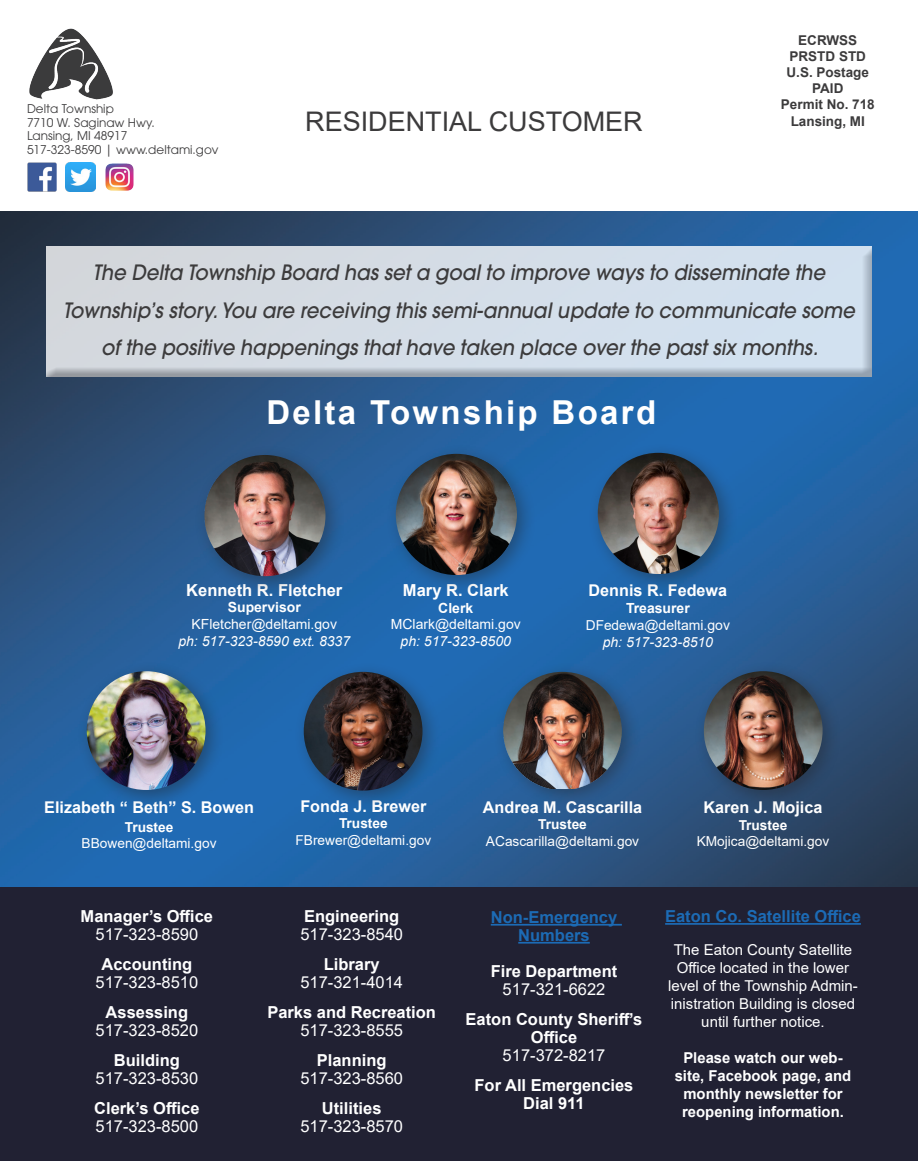
<style>
.page{position:relative;width:918px;height:1161px;background:#fff}
.page>*{position:absolute;margin:0;border:0;box-sizing:border-box;transform-origin:0 0}
.t1{font:700 33px "Arial";letter-spacing:.07em;color:#fff}
.t2{font:27px "Arial";color:#3c3b3c}
.t3{font:italic 500 21px/37.5px "ITC Avant Garde Std";color:#3c3b3c;text-align:center;scale:.94 1}
.t4{font:700 16.5px/18px "Arial";color:#fff;text-align:center}
.t5{font:16.5px "Arial";color:#fff}
.t6{font:700 16.5px "Arial";color:#1c6bb5}
.t7{font:700 16.2px "Arial";color:#fff}
.t8{font:15px/18px "Arial";color:#fff;text-align:center}
.t9{font:700 15px/18px "Arial";color:#fff;text-align:center}
.t10{font:13.95px "Arial";color:#fff}
.t11{font:italic 13.95px "Arial";color:#fff}
.t12{font:700 13.95px "Arial";color:#fff}
.t13{font:13.65px "Arial";color:#fff}
.t14{font:700 13.65px "Arial";color:#fff}
.t15{font:700 13.5px "Arial";color:#3c3b3c}
.t16{font:12px "ITC Avant Garde Std";color:#3c3b3c}
.s1{font-size:13.65px}
</style>
<div class="page">
<img style="left:0;top:211px;width:918px;height:676px">
<div style="left:0;top:759px;width:29px;height:109px;background:#2365a7"></div>
<img style="left:29px;top:28px;width:84px;height:72px">
<img style="left:66px;top:163px;width:29px;height:29px">
<img style="left:27px;top:163px;width:29px;height:29px">
<img style="left:105px;top:163px;width:29px;height:28px">
<div style="left:493px;top:662px;width:148px;height:146px;background:#231f20;opacity:.4"></div>
<img style="left:503px;top:672px;width:119px;height:117px">
<div style="left:77px;top:661px;width:147px;height:148px;background:#231f20;opacity:.4"></div>
<img style="left:87px;top:671px;width:119px;height:119px;border-radius:59px">
<div style="left:294px;top:662px;width:147px;height:148px;background:#231f20;opacity:.4"></div>
<img style="left:304px;top:672px;width:119px;height:119px;border-radius:59px">
<div style="left:694px;top:661px;width:148px;height:148px;background:#231f20;opacity:.4"></div>
<img style="left:704px;top:671px;width:119px;height:119px;border-radius:59px">
<div style="left:386px;top:444px;width:150px;height:151px;background:#231f20;opacity:.4"></div>
<img style="left:396px;top:454px;width:121px;height:121px;border-radius:61px">
<div style="left:194px;top:445px;width:151px;height:151px;background:#231f20;opacity:.4"></div>
<img style="left:204px;top:455px;width:122px;height:121px;border-radius:61px">
<div style="left:588px;top:443px;width:151px;height:151px;background:#231f20;opacity:.4"></div>
<img style="left:598px;top:453px;width:121px;height:121px;border-radius:61px">
<div style="left:45px;top:247px;width:828px;height:131px;background:#231f20;opacity:.36"></div>
<div style="left:0;top:887px;width:918px;height:274px;background:#212133"></div>
<hr style="left:491px;top:924px;width:131px;height:2px;background:#1c6bb5">
<hr style="left:518px;top:942px;width:72px;height:2px;background:#1c6bb5">
<hr style="left:665px;top:923px;width:196px;height:2px;background:#1c6bb5">
<p class="t16" style="left:27px;top:102px;width:88px">Delta Township</p>
<p class="t16" style="left:27px;top:115px;width:129px">7710 W. Saginaw Hwy.</p>
<p class="t16" style="left:27px;top:129px;width:102px">Lansing, MI 48917</p>
<p class="t16" style="left:27px;top:142px;width:193px">517-323-8590 | www.deltami.gov</p>
<p class="t15" style="left:798px;top:30px;width:61px">ECRWSS</p>
<p class="t15" style="left:790px;top:47px;width:78px">PRSTD STD</p>
<p class="t15" style="left:787px;top:63px;width:84px">U.S. Postage</p>
<p class="t15" style="left:812px;top:79px;width:33px">PAID</p>
<p class="t15" style="left:781px;top:95px;width:95px">Permit No. 718</p>
<p class="t2" style="left:305px;top:103px;width:339px">RESIDENTIAL CUSTOMER</p>
<p class="t15" style="left:791px;top:111px;width:76px">Lansing, MI</p>
<p class="t3" style="left:63px;top:254px;width:844px">The Delta Township Board has set a goal to improve ways to disseminate the<br>Township’s story. You are receiving this semi-annual update to communicate some of the positive happenings that have taken place over the past six months.</p>
<p class="t1" style="left:266px;top:389px;width:391px">Delta Township Board</p>
<p class="t4" style="left:186px;top:581px;width:158px">Kenneth R. Fletcher</p>
<p class="t12" style="left:228px;top:598px;width:75px">Supervisor</p>
<p class="t10" style="left:192px;top:615px;width:147px">KFletcher@deltami.gov</p>
<p class="t11" style="left:178px;top:632px;width:173px">ph: 517-323-8590 ext. 8337</p>
<p class="t4" style="left:403px;top:581px;width:107px">Mary R. Clark</p>
<p class="t12" style="left:438px;top:598px;width:36px">Clerk</p>
<p class="t10" style="left:391px;top:615px;width:131px">MClark@deltami.gov</p>
<p class="t11" style="left:401px;top:632px;width:112px">ph: 517-323-8500</p>
<p class="t7" style="left:589px;top:579px;width:140px">Dennis R. Fedewa</p>
<p class="t12" style="left:626px;top:598px;width:65px">Treasurer</p>
<p class="t10" style="left:586px;top:615px;width:146px"><span class="s1">DFedewa</span>@deltami.gov</p>
<p class="t11" style="left:603px;top:633px;width:112px">ph: 517-323-8510</p>
<p class="t7" style="left:44px;top:795px;width:211px">Elizabeth “ Beth” S. Bowen</p>
<p class="t14" style="left:125px;top:818px;width:50px">Trustee</p>
<p class="t13" style="left:82px;top:834px;width:136px">BBowen@deltami.gov</p>
<p class="t7" style="left:300px;top:795px;width:128px">Fonda J. Brewer</p>
<p class="t14" style="left:339px;top:814px;width:50px">Trustee</p>
<p class="t13" style="left:296px;top:831px;width:137px">FBrewer@deltami.gov</p>
<p class="t4" style="left:81px;top:908px;width:134px">Manager’s Office</p>
<p class="t5" style="left:96px;top:923px;width:104px">517-323-8590</p>
<p class="t4" style="left:102px;top:956px;width:92px">Accounting</p>
<p class="t5" style="left:96px;top:971px;width:104px">517-323-8510</p>
<p class="t4" style="left:106px;top:1004px;width:84px">Assessing</p>
<p class="t5" style="left:96px;top:1019px;width:104px">517-323-8520</p>
<p class="t4" style="left:114px;top:1052px;width:67px">Building</p>
<p class="t5" style="left:96px;top:1067px;width:104px">517-323-8530</p>
<p class="t4" style="left:94px;top:1100px;width:107px">Clerk’s Office</p>
<p class="t5" style="left:96px;top:1115px;width:104px">517-323-8500</p>
<p class="t4" style="left:304px;top:908px;width:97px">Engineering</p>
<p class="t5" style="left:300px;top:923px;width:104px">517-323-8540</p>
<p class="t4" style="left:324px;top:956px;width:57px">Library</p>
<p class="t5" style="left:300px;top:971px;width:104px">517-321-4014</p>
<p class="t4" style="left:267px;top:1004px;width:170px">Parks and Recreation</p>
<p class="t5" style="left:300px;top:1019px;width:104px">517-323-8555</p>
<p class="t4" style="left:317px;top:1052px;width:71px">Planning</p>
<p class="t5" style="left:300px;top:1067px;width:104px">517-323-8560</p>
<p class="t4" style="left:322px;top:1100px;width:61px">Utilities</p>
<p class="t5" style="left:300px;top:1115px;width:104px">517-323-8570</p>
<p class="t7" style="left:483px;top:796px;width:161px">Andrea M. Cascarilla</p>
<p class="t14" style="left:538px;top:815px;width:50px">Trustee</p>
<p class="t13" style="left:486px;top:831px;width:155px">ACascarilla@deltami.gov</p>
<p class="t6" style="left:491px;top:906px;width:128px">Non-Emergency</p>
<p class="t6" style="left:518px;top:924px;width:73px">Numbers</p>
<p class="t4" style="left:491px;top:962px;width:128px">Fire Department</p>
<p class="t5" style="left:503px;top:978px;width:104px">517-321-6622</p>
<p class="t4" style="left:466px;top:1010px;width:178px">Eaton County Sheriff’s<br>Office</p>
<p class="t5" style="left:503px;top:1044px;width:104px">517-372-8217</p>
<p class="t4" style="left:475px;top:1076px;width:160px">For All Emergencies<br>Dial 911</p>
<p class="t7" style="left:704px;top:796px;width:120px">Karen J. Mojica</p>
<p class="t14" style="left:739px;top:815px;width:50px">Trustee</p>
<p class="t13" style="left:697px;top:832px;width:134px">KMojica@deltami.gov</p>
<p class="t6" style="left:665px;top:905px;width:197px">Eaton Co. Satellite Office</p>
<p class="t8" style="left:668px;top:941px;width:191px">The Eaton County Satellite<br>Office located in the lower level of the Township Admin&shy;inistration Building is closed until further notice.</p>
<p class="t9" style="left:675px;top:1049px;width:178px">Please watch our web&shy;site, Facebook page, and monthly newsletter for reopening information.</p>
</div>
